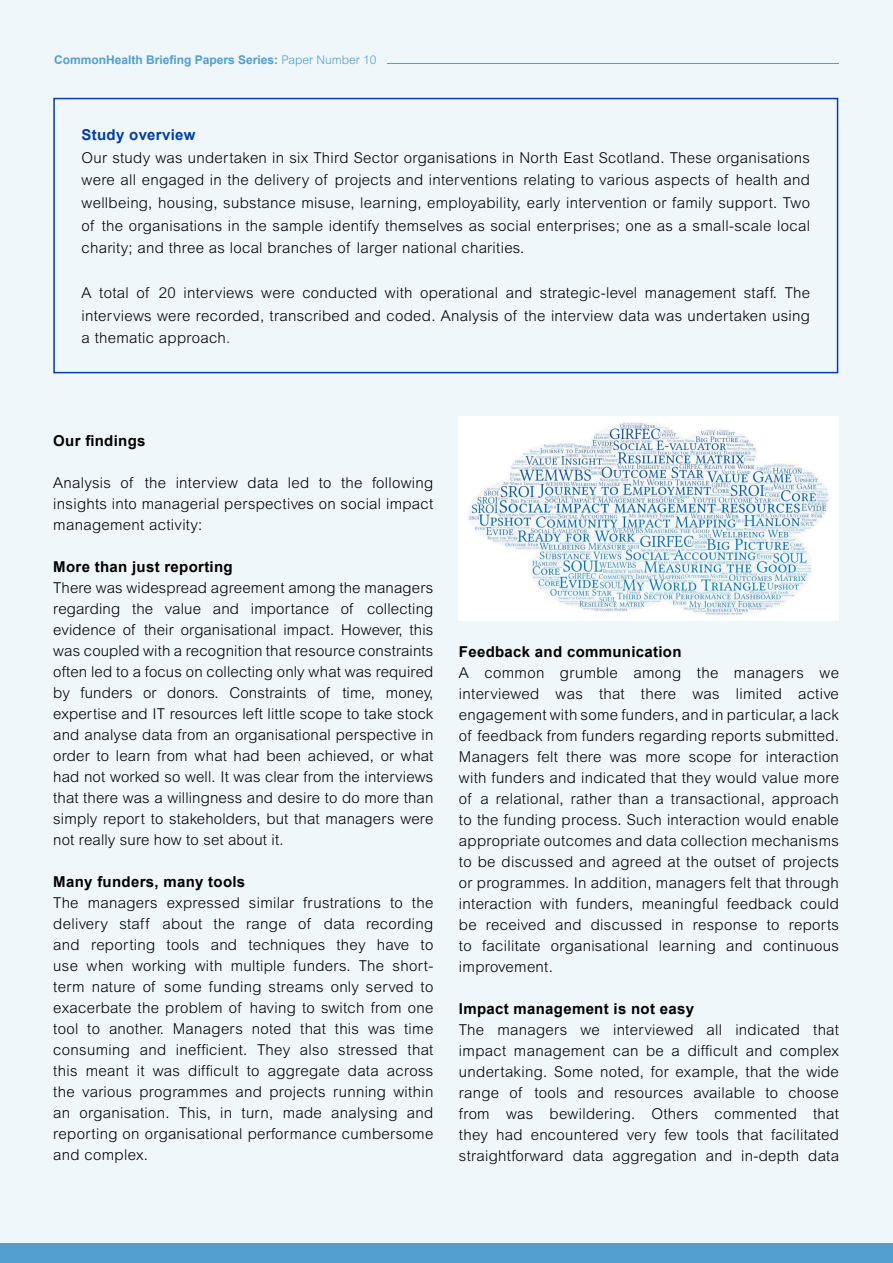
<style>
.page{position:relative;width:893px;height:1263px;background:#eff7fb}
.page>*{position:absolute;margin:0;border:0;box-sizing:border-box;transform-origin:0 0}
.t1{font:300 15px/21px "Arial";letter-spacing:.02em;color:#000;text-align:justify}
.t2{font:700 15px "Arial";letter-spacing:.02em;color:#000}
.t3{font:700 15px "Arial";letter-spacing:.02em;color:#003ca6}
.t4{font:700 12px "Arial";color:#529ece}
.s1{font-weight:300}
.s2{color:#003ca6}
</style>
<div class="page">
<div style="left:0;top:1243px;width:893px;height:20px;background:#529ece"></div>
<hr style="left:387px;top:63px;width:452px;height:1px;background:#519ece">
<div style="left:53px;top:98px;width:785px;height:275px;border:2px solid #003ca6"></div>
<img style="left:459px;top:417px;width:379px;height:204px">
<p class="t4" style="left:54px;top:52px;width:324px">CommonHealth Briefing Papers Series: <span class="s1">Paper Number 10</span></p>
<p class="t3" style="left:82px;top:125px;width:115px">Study overview</p>
<p class="t1" style="left:82px;top:146px;width:730px;line-height:22.5px">Our study was undertaken in six Third Sector organisations in North East Scotland. These organisations were all engaged in the delivery of projects and interventions relating to various aspects of health and wellbeing, housing, substance misuse, learning, employability, early intervention or family support. Two of the organisations in the sample identify themselves as social enterprises; one as a small-scale local charity; and three as local branches of larger national charities.</p>
<p class="t1" style="left:82px;top:281px;width:730px;line-height:22.5px">A total of 20 interviews were conducted with operational and strategic-level management staff. The interviews were recorded, transcribed and coded. Analysis of the interview data was undertaken using a thematic approach<span class="s2">.</span></p>
<p class="t2" style="left:53px;top:431px;width:94px">Our findings</p>
<p class="t1" style="left:53px;top:473px;width:382px">Analysis of the interview data led to the following insights into managerial perspectives on social impact management activity:</p>
<p class="t2" style="left:53px;top:557px;width:181px">More than just reporting</p>
<p class="t1" style="left:53px;top:578px;width:382px">There was widespread agreement among the managers regarding the value and importance of collecting evidence of their organisational impact. However, this was coupled with a recognition that resource constraints often led to a focus on collecting only what was required by funders or donors. Constraints of time, money, expertise and IT resources left little scope to take stock and analyse data from an organisational perspective in order to learn from what had been achieved, or what had not worked so well. It was clear from the interviews that there was a willingness and desire to do more than simply report to stakeholders, but that managers were not really sure how to set about it.</p>
<p class="t2" style="left:53px;top:872px;width:193px">Many funders, many tools</p>
<p class="t1" style="left:53px;top:893px;width:382px">The managers expressed similar frustrations to the delivery staff about the range of data recording and reporting tools and techniques they have to use when working with multiple funders. The short&shy;term nature of some funding streams only served to exacerbate the problem of having to switch from one tool to another. Managers noted that this was time consuming and inefficient. They also stressed that this meant it was difficult to aggregate data across the various programmes and projects running within an organisation. This, in turn, made analysing and reporting on organisational performance cumbersome and complex.</p>
<p class="t2" style="left:459px;top:642px;width:224px">Feedback and communication</p>
<p class="t1" style="left:459px;top:662px;width:382px">A common grumble among the managers we interviewed was that there was limited active engagement with some funders, and in particular, a lack of feedback from funders regarding reports submitted.<br>Managers felt there was more scope for interaction with funders and indicated that they would value more of a relational, rather than a transactional, approach to the funding process. Such interaction would enable appropriate outcomes and data collection mechanisms to be discussed and agreed at the outset of projects or programmes. In addition, managers felt that through interaction with funders, meaningful feedback could be received and discussed in response to reports to facilitate organisational learning and continuous improvement.</p>
<p class="t2" style="left:459px;top:999px;width:237px">Impact management is not easy</p>
<p class="t1" style="left:459px;top:1019px;width:382px">The managers we interviewed all indicated that impact management can be a difficult and complex undertaking. Some noted, for example, that the wide range of tools and resources available to choose from was bewildering. Others commented that they had encountered very few tools that facilitated straightforward data aggregation and in-depth data</p>
</div>
